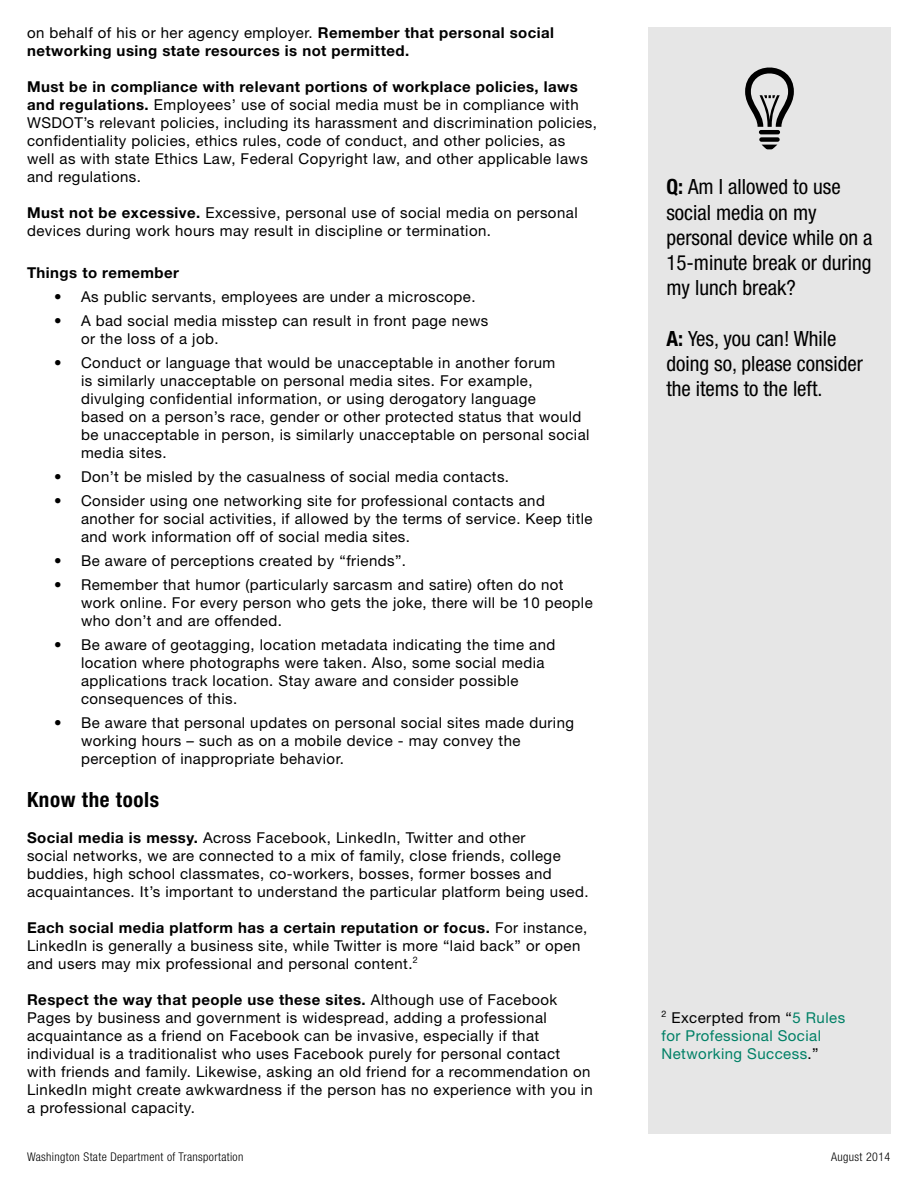
<style>
.page{position:relative;width:918px;height:1188px;background:#fff}
.page>*{position:absolute;margin:0;border:0;box-sizing:border-box;transform-origin:0 0}
.t1{font:condensed 21px/25.2px "Helvetica Neue LT Std";color:#000}
.t2{font:700 condensed 21px "Helvetica Neue LT Std";letter-spacing:.03em;color:#000}
.t3{font:15px/18px "Helvetica Neue LT Std";letter-spacing:.03em;color:#000}
.t4{font:700 15px/18px "Helvetica Neue LT Std";letter-spacing:.03em;color:#000}
.t5{font:15px/18px "Helvetica Neue LT Std";letter-spacing:.03em;color:#008066}
.t6{font:300 condensed 12px "Helvetica Neue LT Std";letter-spacing:.03em;color:#000}
.s1{font-weight:400}
.s2{font-weight:700}
.s3{color:#000}
</style>
<div class="page">
<div style="left:648px;top:27px;width:243px;height:1107px;background:#e6e6e6"></div>
<svg style="left:745px;top:67px;width:49px;height:82px"></svg>
<p class="t4" style="left:27px;top:23px;width:529px"><span class="s1">on behalf of his or her agency employer.</span> Remember that personal social networking using state resources is not permitted.</p>
<p class="t3" style="left:27px;top:77px;width:572px"><span class="s2">Must be in compliance with relevant portions of workplace policies, laws and regulations.</span> Employees’ use of social media must be in compliance with WSDOT’s relevant policies, including its harassment and discrimination policies, confidentiality policies, ethics rules, code of conduct, and other policies, as<br>well as with state Ethics Law, Federal Copyright law, and other applicable laws and regulations.</p>
<p class="t3" style="left:27px;top:203px;width:552px"><span class="s2">Must not be excessive.</span> Excessive, personal use of social media on personal devices during work hours may result in discipline or termination.</p>
<p class="t4" style="left:27px;top:263px;width:154px">Things to remember</p>
<p class="t3" style="left:54px;top:287px;width:423px">• As public servants, employees are under a microscope.</p>
<p class="t3" style="left:81px;top:311px;width:409px;text-indent:-27px">• A bad social media misstep can result in front page news or the loss of a job.</p>
<p class="t3" style="left:81px;top:353px;width:510px;text-indent:-27px">• Conduct or language that would be unacceptable in another forum<br>is similarly unacceptable on personal media sites. For example, divulging confidential information, or using derogatory language<br>based on a person’s race, gender or other protected status that would be unacceptable in person, is similarly unacceptable on personal social media sites.</p>
<p class="t3" style="left:54px;top:467px;width:457px">• Don’t be misled by the casualness of social media contacts.</p>
<p class="t3" style="left:81px;top:491px;width:513px;text-indent:-27px">• Consider using one networking site for professional contacts and another for social activities, if allowed by the terms of service. Keep title and work information off of social media sites.</p>
<p class="t3" style="left:54px;top:551px;width:354px">• Be aware of perceptions created by “friends”.</p>
<p class="t3" style="left:81px;top:575px;width:513px;text-indent:-27px">• Remember that humor (particularly sarcasm and satire) often do not work online. For every person who gets the joke, there will be 10 people who don’t and are offended.</p>
<p class="t3" style="left:81px;top:635px;width:476px;text-indent:-27px">• Be aware of geotagging, location metadata indicating the time and location where photographs were taken. Also, some social media applications track location. Stay aware and consider possible consequences of this.</p>
<p class="t3" style="left:81px;top:713px;width:495px;text-indent:-27px">• Be aware that personal updates on personal social sites made during working hours – such as on a mobile device - may convey the perception of inappropriate behavior.</p>
<h1 class="t2" style="left:27px;top:787px;width:134px">Know the tools</h1>
<p class="t3" style="left:27px;top:828px;width:563px"><span class="s2">Social media is messy.</span> Across Facebook, LinkedIn, Twitter and other<br>social networks, we are connected to a mix of family, close friends, college buddies, high school classmates, co-workers, bosses, former bosses and acquaintances. It’s important to understand the particular platform being used.</p>
<p class="t3" style="left:27px;top:918px;width:562px"><span class="s2">Each social media platform has a certain reputation or focus.</span> For instance,<br>LinkedIn is generally a business site, while Twitter is more “laid back” or open and users may mix professional and personal content.<sup>2</sup></p>
<p class="t3" style="left:27px;top:990px;width:567px"><span class="s2">Respect the way that people use these sites.</span> Although use of Facebook Pages by business and government is widespread, adding a professional acquaintance as a friend on Facebook can be invasive, especially if that individual is a traditionalist who uses Facebook purely for personal contact with friends and family. Likewise, asking an old friend for a recommendation on LinkedIn might create awkwardness if the person has no experience with you in a professional capacity.</p>
<h1 class="t1" style="left:666px;top:174px;width:208px"><span class="s2">Q:</span> Am I allowed to use social media on my personal device while on a<br>15-minute break or during my lunch break?</h1>
<h1 class="t1" style="left:666px;top:325px;width:198px"><span class="s2">A:</span> Yes, you can! While doing so, please consider the items to the left.</h1>
<p class="t5" style="left:661px;top:1008px;width:185px"><sup>2</sup> <span class="s3">Excerpted from “</span>5 Rules for Professional Social<br>Networking Success<span class="s3">.”</span></p>
<p class="t6" style="left:27px;top:1150px;width:218px">Washington State Department of Transportation</p>
<p class="t6" style="left:831px;top:1150px;width:61px">August 2014</p>
</div>
